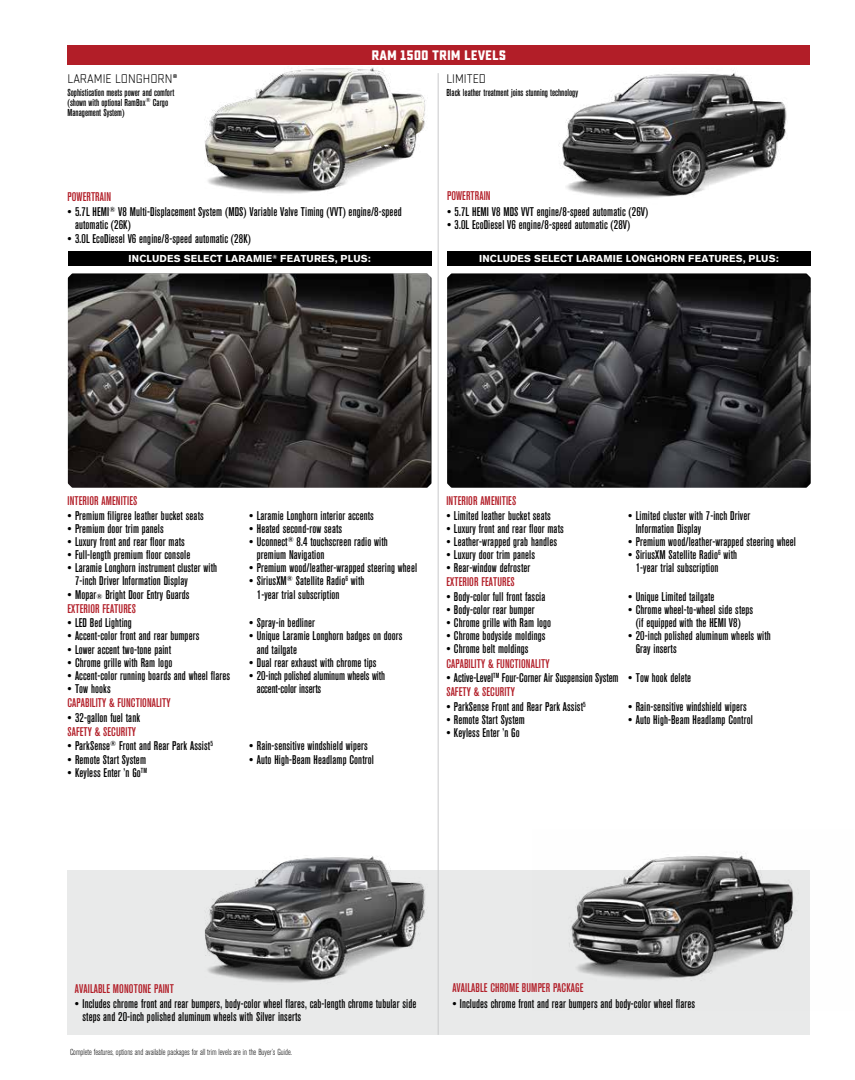
<style>
.page{position:relative;width:855px;height:1080px;background:#fff}
.page>*{position:absolute;margin:0;border:0;box-sizing:border-box;transform-origin:0 0}
.t1{font:700 13.75px "Sucrose";color:#fff}
.t2{font:500 condensed 12.5px/13.1px "Akzidenz Grotesk BE";letter-spacing:.01em;color:#000}
.t3{font:500 condensed 12.5px "Akzidenz Grotesk BE";letter-spacing:.01em;color:#b21e28}
.t4{font:12.5px "Sucrose";color:#000}
.t5{font:500 condensed 10px/10px "Akzidenz Grotesk BE";color:#000}
.t6{font:700 10px "Akzidenz Grotesk BE";letter-spacing:.02em;color:#fff}
.t7{font:300 condensed 8.75px "Akzidenz Grotesk BE";color:#000}
.s1{font-size:7.25px}
.s2{color:#b21e28}
</style>
<div class="page">
<div style="left:68px;top:871px;width:742px;height:164px;background:#e9eaea"></div>
<img style="left:68px;top:273px;width:364px;height:215px">
<img style="left:161px;top:826px;width:329px;height:185px">
<img style="left:162px;top:64px;width:329px;height:159px">
<img style="left:205px;top:857px;width:219px;height:121px">
<img style="left:522px;top:64px;width:288px;height:134px">
<img style="left:447px;top:273px;width:364px;height:215px">
<img style="left:533px;top:855px;width:277px;height:124px">
<img style="left:573px;top:856px;width:220px;height:119px">
<img style="left:205px;top:69px;width:219px;height:120px">
<img style="left:563px;top:73px;width:223px;height:122px">
<hr style="left:438px;top:73px;width:1px;height:962px;background:#c9cacb">
<div style="left:68px;top:45px;width:742px;height:19px;background:#b21e28"></div>
<div style="left:68px;top:251px;width:364px;height:15px;background:#000"></div>
<div style="left:447px;top:251px;width:364px;height:15px;background:#000"></div>
<p class="t4" style="left:67px;top:72px;width:112px">LARAMIE LONGHORN®</p>
<p class="t5" style="left:67px;top:87px;width:108px">Sophistication meets power and comfort (shown with optional RamBox<sup>®</sup> Cargo<br>Management System)</p>
<p class="t1" style="left:371px;top:47px;width:136px">RAM 1500 TRIM LEVELS</p>
<p class="t4" style="left:446px;top:72px;width:41px">LIMITED</p>
<p class="t5" style="left:446px;top:87px;width:133px">Black leather treatment joins stunning technology</p>
<p class="t3" style="left:68px;top:189px;width:45px">POWERTRAIN</p>
<p class="t2" style="left:75px;top:206px;width:328px;text-indent:-8px">• 5.7L HEMI<sup>®</sup> V8 Multi-Displacement System (MDS) Variable Valve Timing (VVT) engine/8-speed automatic (26K)</p>
<p class="t2" style="left:68px;top:232px;width:185px">• 3.0L EcoDiesel V6 engine/8-speed automatic (28K)</p>
<p class="t3" style="left:447px;top:189px;width:45px">POWERTRAIN</p>
<p class="t2" style="left:447px;top:205px;width:203px">• 5.7L HEMI V8 MDS VVT engine/8-speed automatic (26V)</p>
<p class="t2" style="left:447px;top:218px;width:185px">• 3.0L EcoDiesel V6 engine/8-speed automatic (28V)</p>
<p class="t6" style="left:129px;top:253px;width:244px">INCLUDES SELECT LARAMIE<sup>®</sup> FEATURES, PLUS:</p>
<p class="t6" style="left:479px;top:253px;width:301px">INCLUDES SELECT LARAMIE LONGHORN FEATURES, PLUS:</p>
<p class="t3" style="left:68px;top:494px;width:71px">INTERIOR AMENITIES</p>
<p class="t2" style="left:68px;top:509px;width:138px">• Premium filigree leather bucket seats</p>
<p class="t2" style="left:68px;top:522px;width:98px">• Premium door trim panels</p>
<p class="t2" style="left:68px;top:535px;width:119px">• Luxury front and rear floor mats</p>
<p class="t2" style="left:68px;top:549px;width:124px">• Full-length premium floor console</p>
<p class="t2" style="left:75px;top:562px;width:144px;text-indent:-8px">• Laramie Longhorn instrument cluster with<br>7-inch Driver Information Display</p>
<p class="t2" style="left:68px;top:588px;width:123px">• Mopar<span class="s1">®</span> Bright Door Entry Guards</p>
<p class="t3" style="left:68px;top:602px;width:70px">EXTERIOR FEATURES</p>
<p class="t2" style="left:68px;top:617px;width:66px">• LED Bed Lighting</p>
<p class="t2" style="left:68px;top:630px;width:133px">• Accent-color front and rear bumpers</p>
<p class="t2" style="left:68px;top:643px;width:105px">• Lower accent two-tone paint</p>
<p class="t2" style="left:68px;top:656px;width:106px">• Chrome grille with Ram logo</p>
<p class="t2" style="left:68px;top:669px;width:164px">• Accent-color running boards and wheel flares</p>
<p class="t2" style="left:68px;top:682px;width:45px">• Tow hooks</p>
<p class="t3" style="left:68px;top:696px;width:105px">CAPABILITY &amp; FUNCTIONALITY</p>
<p class="t2" style="left:68px;top:711px;width:74px">• 32-gallon fuel tank</p>
<p class="t3" style="left:68px;top:725px;width:70px">SAFETY &amp; SECURITY</p>
<p class="t2" style="left:68px;top:740px;width:147px">• ParkSense<sup>®</sup> Front and Rear Park Assist<sup>5</sup></p>
<p class="t2" style="left:68px;top:753px;width:80px">• Remote Start System</p>
<p class="t2" style="left:68px;top:766px;width:81px">• Keyless Enter ’n Go<sup>TM</sup></p>
<p class="t2" style="left:249px;top:509px;width:126px">• Laramie Longhorn interior accents</p>
<p class="t2" style="left:249px;top:522px;width:94px">• Heated second-row seats</p>
<p class="t2" style="left:257px;top:535px;width:133px;text-indent:-8px">• Uconnect<sup>®</sup> 8.4 touchscreen radio with premium Navigation</p>
<p class="t2" style="left:249px;top:562px;width:169px">• Premium wood/leather-wrapped steering wheel</p>
<p class="t2" style="left:257px;top:575px;width:109px;text-indent:-8px">• SiriusXM<sup>®</sup> Satellite Radio<sup>6</sup> with<br>1-year trial subscription</p>
<p class="t2" style="left:249px;top:617px;width:67px">• Spray-in bedliner</p>
<p class="t2" style="left:257px;top:630px;width:147px;text-indent:-8px">• Unique Laramie Longhorn badges on doors and tailgate</p>
<p class="t2" style="left:249px;top:656px;width:129px">• Dual rear exhaust with chrome tips</p>
<p class="t2" style="left:257px;top:669px;width:130px;text-indent:-8px">• 20-inch polished aluminum wheels with accent-color inserts</p>
<p class="t2" style="left:249px;top:740px;width:120px">• Rain-sensitive windshield wipers</p>
<p class="t2" style="left:249px;top:753px;width:126px">• Auto High-Beam Headlamp Control</p>
<p class="t3" style="left:446px;top:494px;width:71px">INTERIOR AMENITIES</p>
<p class="t2" style="left:446px;top:509px;width:106px">• Limited leather bucket seats</p>
<p class="t2" style="left:446px;top:522px;width:119px">• Luxury front and rear floor mats</p>
<p class="t2" style="left:446px;top:535px;width:112px">• Leather-wrapped grab handles</p>
<p class="t2" style="left:446px;top:548px;width:90px">• Luxury door trim panels</p>
<p class="t2" style="left:446px;top:562px;width:86px">• Rear-window defroster</p>
<p class="t3" style="left:446px;top:575px;width:70px">EXTERIOR FEATURES</p>
<p class="t2" style="left:446px;top:590px;width:100px">• Body-color full front fascia</p>
<p class="t2" style="left:446px;top:603px;width:90px">• Body-color rear bumper</p>
<p class="t2" style="left:446px;top:617px;width:106px">• Chrome grille with Ram logo</p>
<p class="t2" style="left:446px;top:630px;width:101px">• Chrome bodyside moldings</p>
<p class="t2" style="left:446px;top:643px;width:84px">• Chrome belt moldings</p>
<p class="t2" style="left:636px;top:509px;width:116px;text-indent:-8px">• Limited cluster with 7-inch Driver<br>Information Display</p>
<p class="t2" style="left:628px;top:535px;width:169px">• Premium wood/leather-wrapped steering wheel</p>
<p class="t2" style="left:636px;top:548px;width:103px;text-indent:-7px">• SiriusXM Satellite Radio<sup>6</sup> with<br>1-year trial subscription</p>
<p class="t2" style="left:628px;top:590px;width:88px">• Unique Limited tailgate</p>
<p class="t2" style="left:628px;top:603px;width:127px;text-align:center">• Chrome wheel-to-wheel side steps (if equipped with the HEMI V8)</p>
<p class="t2" style="left:636px;top:630px;width:137px;text-indent:-8px">• 20-inch polished aluminum wheels with<br>Gray inserts</p>
<p class="t3" style="left:446px;top:657px;width:105px">CAPABILITY &amp; FUNCTIONALITY</p>
<p class="t2" style="left:446px;top:671px;width:246px;line-height:14.4px">• Active-Level<sup>TM</sup> Four-Corner Air Suspension System • Tow hook delete<br><span class="s2">SAFETY &amp; SECURITY</span></p>
<p class="t2" style="left:446px;top:700px;width:141px">• ParkSense Front and Rear Park Assist<sup>5</sup></p>
<p class="t2" style="left:446px;top:713px;width:80px">• Remote Start System</p>
<p class="t2" style="left:446px;top:727px;width:75px">• Keyless Enter ’n Go</p>
<p class="t2" style="left:628px;top:700px;width:120px">• Rain-sensitive windshield wipers</p>
<p class="t2" style="left:628px;top:713px;width:126px">• Auto High-Beam Headlamp Control</p>
<p class="t3" style="left:75px;top:981px;width:100px">AVAILABLE MONOTONE PAINT</p>
<p class="t2" style="left:82px;top:998px;width:335px;text-indent:-7px">• Includes chrome front and rear bumpers, body-color wheel flares, cab-length chrome tubular side steps and 20-inch polished aluminum wheels with Silver inserts</p>
<p class="t7" style="left:70px;top:1047px;width:224px">Complete features, options and available packages for all trim levels are in the Buyer’s Guide.</p>
<p class="t3" style="left:452px;top:981px;width:133px">AVAILABLE CHROME BUMPER PACKAGE</p>
<p class="t2" style="left:452px;top:997px;width:244px">• Includes chrome front and rear bumpers and body-color wheel flares</p>
</div>
